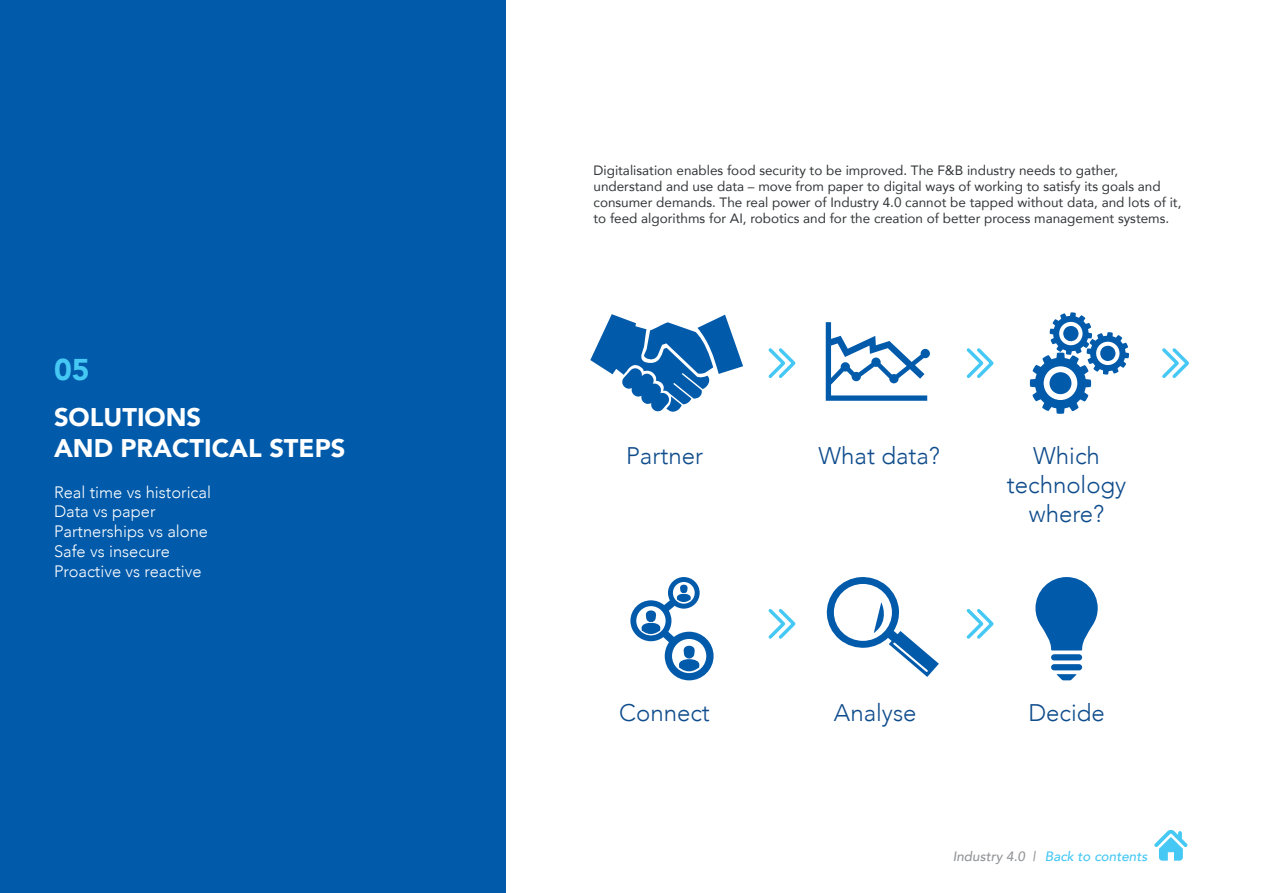
<style>
.page{position:relative;width:1263px;height:893px;background:#fff}
.page>*{position:absolute;margin:0;border:0;box-sizing:border-box;transform-origin:0 0}
.t1{font:900 30px "Avenir";color:#45c8f4}
.t2{font:900 25.5px/30.6px "Avenir";color:#fff}
.t3{font:300 24px/28.8px "Avenir";color:#0f4c8c;text-align:center}
.t4{font:300 16.5px/19.8px "Avenir";color:#fff}
.t5{font:13.5px/16.2px "Avenir";color:#333638}
.t6{font:italic 500 13.5px "Avenir";color:#45c8f4}
.s1{color:#939598}
</style>
<div class="page">
<div style="left:0;top:0;width:505px;height:893px;background:#015aaa"></div>
<svg style="left:768px;top:348px;width:28px;height:30px"></svg>
<svg style="left:768px;top:609px;width:28px;height:30px"></svg>
<svg style="left:966px;top:348px;width:28px;height:30px"></svg>
<svg style="left:1162px;top:348px;width:27px;height:30px"></svg>
<svg style="left:966px;top:609px;width:28px;height:30px"></svg>
<svg style="left:826px;top:322px;width:104px;height:79px"></svg>
<svg style="left:590px;top:314px;width:153px;height:98px"></svg>
<svg style="left:1030px;top:312px;width:99px;height:102px"></svg>
<svg style="left:826px;top:577px;width:113px;height:100px"></svg>
<svg style="left:1035px;top:577px;width:63px;height:73px"></svg>
<div style="left:1051px;top:664px;width:31px;height:6px;background:#015aaa;border-radius:3px"></div>
<div style="left:1051px;top:654px;width:31px;height:6px;background:#015aaa;border-radius:3px"></div>
<svg style="left:1056px;top:674px;width:20px;height:6px"></svg>
<svg style="left:630px;top:577px;width:83px;height:103px"></svg>
<svg style="left:1154px;top:830px;width:33px;height:31px"></svg>
<h1 class="t1" style="left:54px;top:343px;width:37px">05</h1>
<h2 class="t2" style="left:54px;top:401px;width:293px">SOLUTIONS<br>AND PRACTICAL STEPS</h2>
<p class="t4" style="left:54px;top:482px;width:159px">Real time vs historical<br>Data vs paper<br>Partnerships vs alone<br>Safe vs insecure<br>Proactive vs reactive</p>
<p class="t5" style="left:593px;top:161px;width:589px">Digitalisation enables food security to be improved. The F&amp;B industry needs to gather, understand and use data – move from paper to digital ways of working to satisfy its goals and consumer demands. The real power of Industry 4.0 cannot be tapped without data, and lots of it, to feed algorithms for AI, robotics and for the creation of better process management systems.</p>
<h3 class="t3" style="left:626px;top:442px;width:78px">Partner</h3>
<h3 class="t3" style="left:819px;top:442px;width:123px">What data?</h3>
<h3 class="t3" style="left:1007px;top:442px;width:121px">Which technology where?</h3>
<h3 class="t3" style="left:619px;top:699px;width:92px">Connect</h3>
<h3 class="t3" style="left:834px;top:699px;width:84px">Analyse</h3>
<h3 class="t3" style="left:1028px;top:699px;width:78px">Decide</h3>
<p class="t6" style="left:953px;top:848px;width:196px"><span class="s1">Industry 4.0 |</span> Back to contents</p>
</div>
